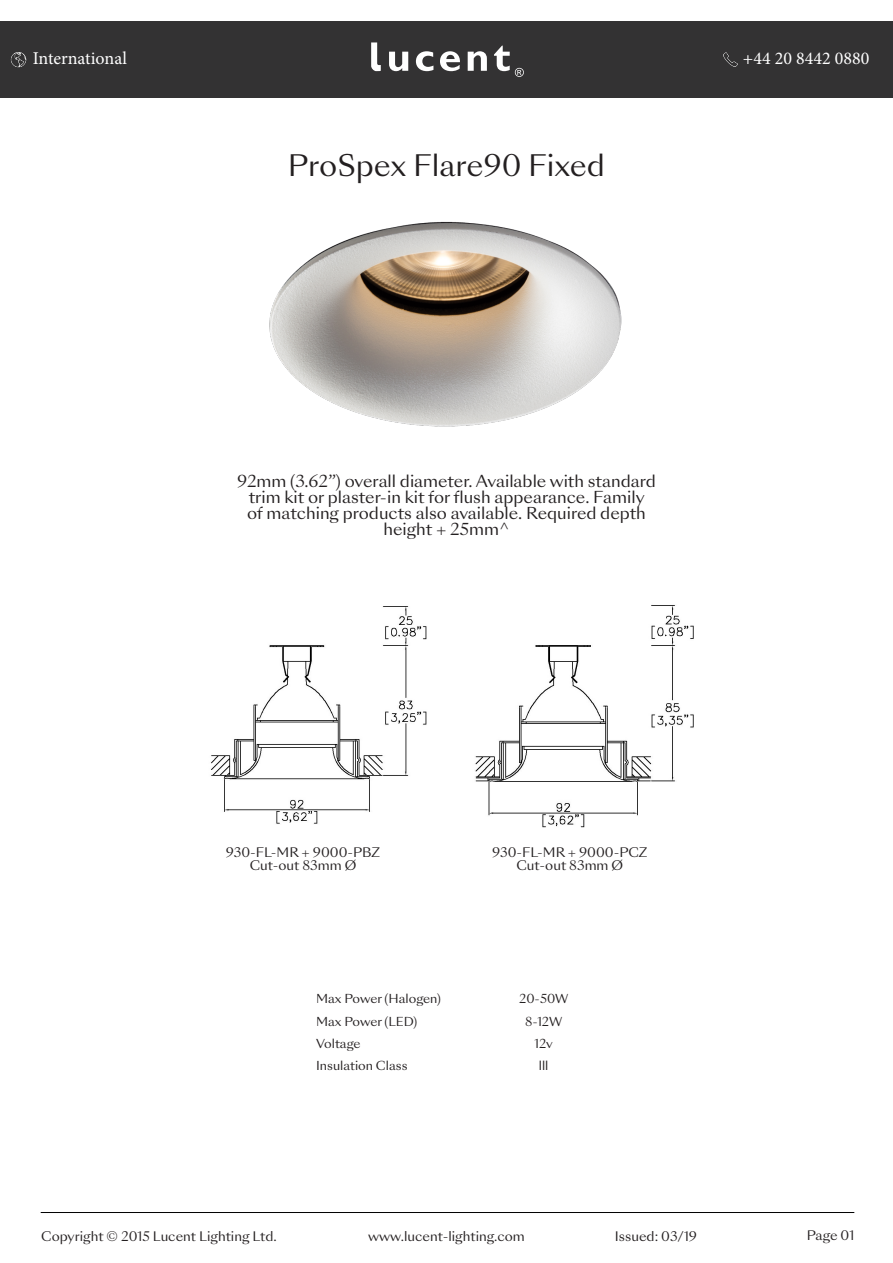
<style>
.page{position:relative;width:893px;height:1263px;background:#fff}
.page>*{position:absolute;margin:0;border:0;box-sizing:border-box;transform-origin:0 0}
.t1{font:28.65px "Sang Bleu Sunrise";color:#231f20}
.t2{font:18px "Minion Pro";color:#fff}
.bullet_points{font:15.9px/15.9px "Sang Bleu Sunrise";color:#231f20;text-align:center}
.bullet_point{font:12.75px "Sang Bleu Sunrise";color:#231f20}
.t3{font:12px "Sang Bleu Sunrise";color:#231f20}
</style>
<div class="page">
<div style="left:0;top:21px;width:893px;height:77px;background:#333233"></div>
<img style="left:269px;top:221px;width:353px;height:206px">
<img style="left:211px;top:606px;width:216px;height:218px">
<hr style="left:41px;top:1212px;width:813px;height:1px;background:#000">
<svg style="left:389px;top:52px;width:19px;height:19px"></svg>
<svg style="left:416px;top:51px;width:17px;height:20px"></svg>
<svg style="left:440px;top:51px;width:20px;height:20px"></svg>
<svg style="left:468px;top:51px;width:19px;height:20px"></svg>
<svg style="left:371px;top:42px;width:10px;height:29px"></svg>
<svg style="left:494px;top:46px;width:30px;height:31px"></svg>
<img style="left:475px;top:605px;width:219px;height:223px">
<img style="left:11px;top:52px;width:15px;height:15px">
<img style="left:723px;top:52px;width:15px;height:15px">
<p class="t2" style="left:33px;top:47px;width:96px">International</p>
<p class="t2" style="left:743px;top:47px;width:128px">+44 20 8442 0880</p>
<p class="t1" style="left:288px;top:146px;width:319px">ProSpex Flare90 Fixed</p>
<p class="bullet_points" style="left:237px;top:474px;width:420px">92mm (3.62”) overall diameter. Available with standard trim kit or plaster-in kit for flush appearance. Family<br>of matching products also available. Required depth height + 25mm^</p>
<p class="bullet_point" style="left:226px;top:843px;width:156px">930-FL-MR + 9000-PBZ</p>
<p class="bullet_point" style="left:250px;top:856px;width:108px">Cut-out 83mm Ø</p>
<p class="bullet_point" style="left:492px;top:843px;width:157px">930-FL-MR + 9000-PCZ</p>
<p class="bullet_point" style="left:516px;top:856px;width:108px">Cut-out 83mm Ø</p>
<p class="t3" style="left:316px;top:990px;width:126px">Max Power (Halogen)</p>
<p class="t3" style="left:519px;top:990px;width:51px">20-50W</p>
<p class="t3" style="left:316px;top:1013px;width:103px">Max Power (LED)</p>
<p class="t3" style="left:525px;top:1013px;width:39px">8-12W</p>
<p class="t3" style="left:316px;top:1035px;width:46px">Voltage</p>
<p class="t3" style="left:534px;top:1035px;width:20px">12v</p>
<p class="t3" style="left:316px;top:1057px;width:93px">Insulation Class</p>
<p class="t3" style="left:539px;top:1057px;width:11px">lll</p>
<p class="bullet_point" style="left:41px;top:1227px;width:237px">Copyright © 2015 Lucent Lighting Ltd.</p>
<p class="bullet_point" style="left:615px;top:1227px;width:84px">Issued: 03/19</p>
<p class="bullet_point" style="left:807px;top:1227px;width:49px">Page 01</p>
<p class="bullet_point" style="left:368px;top:1227px;width:158px">www.lucent-lighting.com</p>
</div>
